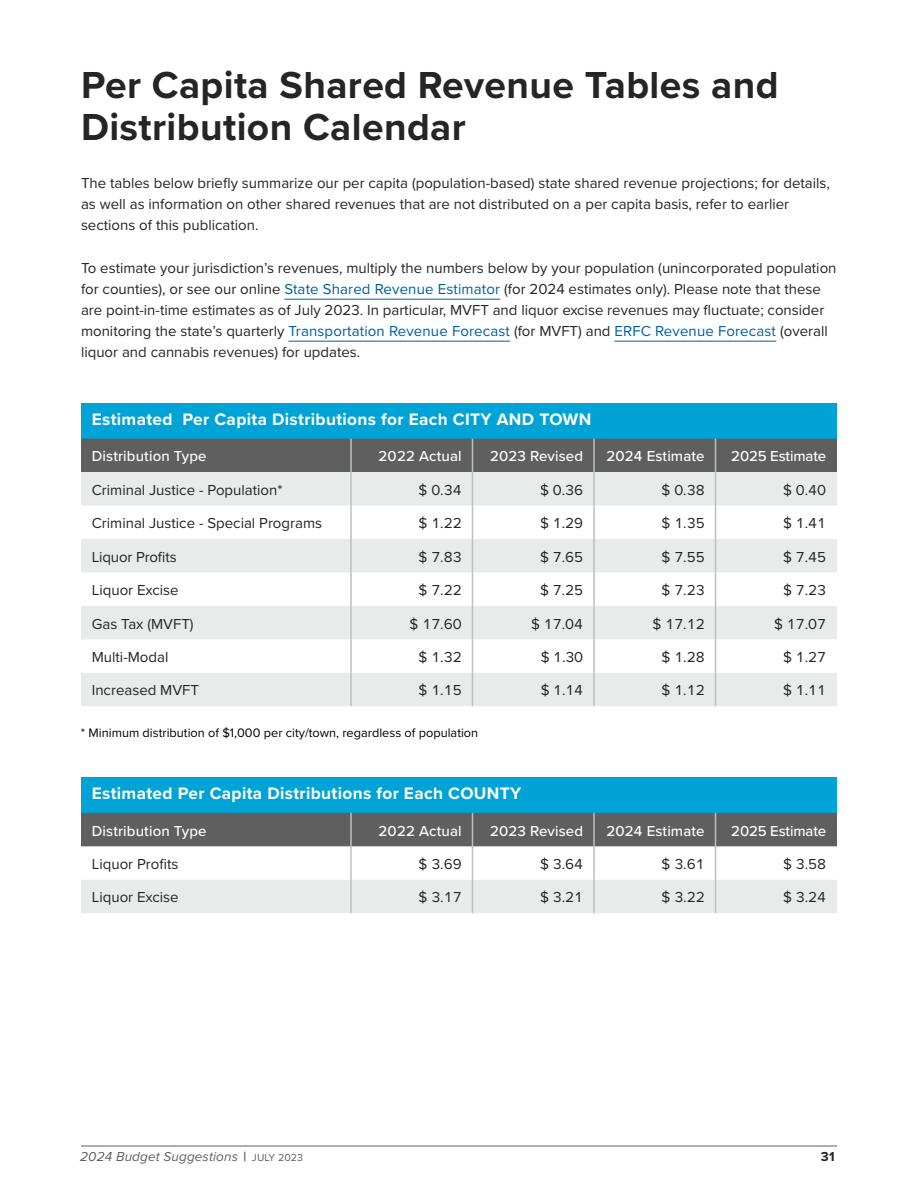
<style>
.page{position:relative;width:918px;height:1188px;background:#fff}
.page>*{position:absolute;margin:0;border:0;box-sizing:border-box;transform-origin:0 0}
.t1{font:700 39px/42px "Proxima Nova";letter-spacing:.01em;color:#252525}
.Table_heading{font:700 17.25px "Proxima Nova";letter-spacing:.02em;color:#fff}
.Body_Text{font:15px/21px "Proxima Nova";color:#252525}
.t2{font:500 15px "Proxima Nova";letter-spacing:.01em;color:#fff}
.t3{font:500 15px "Proxima Nova";letter-spacing:-.01em;color:#fff}
.t4{font:italic 13.5px "Proxima Nova";letter-spacing:.01em;color:#5f5f5f}
.t5{font:700 13.5px "Proxima Nova";color:#252525}
.Footnotes{font:12.75px "Proxima Nova";color:#000}
.s1{color:#005ea2}
.s2{font-weight:700;font-style:normal}
.s3{font-style:normal;font-size:10.5px}
</style>
<div class="page">
<hr style="left:81px;top:1146px;width:756px;height:1px;background:#5f5f5f">
<hr style="left:284px;top:299px;width:216px;height:1px;background:#005ea2">
<hr style="left:288px;top:341px;width:222px;height:1px;background:#005ea2">
<hr style="left:614px;top:341px;width:162px;height:1px;background:#005ea2">
<div style="left:81px;top:403px;width:756px;height:36px;background:#00a3d6"></div>
<div style="left:81px;top:439px;width:756px;height:33px;background:#5f5f5f"></div>
<svg style="left:81px;top:472px;width:756px;height:234px;fill:#e9eaea"></svg>
<hr style="left:350px;top:439px;width:2px;height:33px;background:#bdbfc2">
<hr style="left:472px;top:439px;width:1px;height:33px;background:#bdbfc2">
<hr style="left:593px;top:439px;width:2px;height:33px;background:#bdbfc2">
<hr style="left:715px;top:439px;width:1px;height:33px;background:#bdbfc2">
<hr style="left:350px;top:472px;width:2px;height:34px;background:#bdbfc2">
<hr style="left:472px;top:472px;width:1px;height:34px;background:#bdbfc2">
<hr style="left:593px;top:472px;width:2px;height:34px;background:#bdbfc2">
<hr style="left:715px;top:472px;width:1px;height:34px;background:#bdbfc2">
<hr style="left:350px;top:506px;width:2px;height:33px;background:#bdbfc2">
<hr style="left:472px;top:506px;width:1px;height:33px;background:#bdbfc2">
<hr style="left:593px;top:506px;width:2px;height:33px;background:#bdbfc2">
<hr style="left:715px;top:506px;width:1px;height:33px;background:#bdbfc2">
<hr style="left:350px;top:539px;width:2px;height:33px;background:#bdbfc2">
<hr style="left:472px;top:539px;width:1px;height:33px;background:#bdbfc2">
<hr style="left:593px;top:539px;width:2px;height:33px;background:#bdbfc2">
<hr style="left:715px;top:539px;width:1px;height:33px;background:#bdbfc2">
<hr style="left:350px;top:572px;width:2px;height:34px;background:#bdbfc2">
<hr style="left:472px;top:572px;width:1px;height:34px;background:#bdbfc2">
<hr style="left:593px;top:572px;width:2px;height:34px;background:#bdbfc2">
<hr style="left:715px;top:572px;width:1px;height:34px;background:#bdbfc2">
<hr style="left:350px;top:606px;width:2px;height:33px;background:#bdbfc2">
<hr style="left:472px;top:606px;width:1px;height:33px;background:#bdbfc2">
<hr style="left:593px;top:606px;width:2px;height:33px;background:#bdbfc2">
<hr style="left:715px;top:606px;width:1px;height:33px;background:#bdbfc2">
<hr style="left:350px;top:639px;width:2px;height:34px;background:#bdbfc2">
<hr style="left:472px;top:639px;width:1px;height:34px;background:#bdbfc2">
<hr style="left:593px;top:639px;width:2px;height:34px;background:#bdbfc2">
<hr style="left:715px;top:639px;width:1px;height:34px;background:#bdbfc2">
<hr style="left:350px;top:673px;width:2px;height:33px;background:#bdbfc2">
<hr style="left:472px;top:673px;width:1px;height:33px;background:#bdbfc2">
<hr style="left:593px;top:673px;width:2px;height:33px;background:#bdbfc2">
<hr style="left:715px;top:673px;width:1px;height:33px;background:#bdbfc2">
<div style="left:81px;top:778px;width:756px;height:35px;background:#00a3d6"></div>
<div style="left:81px;top:813px;width:756px;height:33px;background:#5f5f5f"></div>
<div style="left:81px;top:880px;width:756px;height:33px;background:#e9eaea"></div>
<hr style="left:350px;top:813px;width:2px;height:33px;background:#bdbfc2">
<hr style="left:472px;top:813px;width:1px;height:33px;background:#bdbfc2">
<hr style="left:593px;top:813px;width:2px;height:33px;background:#bdbfc2">
<hr style="left:715px;top:813px;width:1px;height:33px;background:#bdbfc2">
<hr style="left:350px;top:846px;width:2px;height:34px;background:#bdbfc2">
<hr style="left:472px;top:846px;width:1px;height:34px;background:#bdbfc2">
<hr style="left:593px;top:846px;width:2px;height:34px;background:#bdbfc2">
<hr style="left:715px;top:846px;width:1px;height:34px;background:#bdbfc2">
<hr style="left:350px;top:880px;width:2px;height:33px;background:#bdbfc2">
<hr style="left:472px;top:880px;width:1px;height:33px;background:#bdbfc2">
<hr style="left:593px;top:880px;width:2px;height:33px;background:#bdbfc2">
<hr style="left:715px;top:880px;width:1px;height:33px;background:#bdbfc2">
<h1 class="t1" style="left:81px;top:63px;width:699px">Per Capita Shared Revenue Tables and<br>Distribution Calendar</h1>
<p class="Body_Text" style="left:81px;top:172px;width:751px">The tables below briefly summarize our per capita (population-based) state shared revenue projections; for details, as well as information on other shared revenues that are not distributed on a per capita basis, refer to earlier sections of this publication.</p>
<p class="Body_Text" style="left:81px;top:257px;width:757px">To estimate your jurisdiction’s revenues, multiply the numbers below by your population (unincorporated population for counties), or see our online <span class="s1">State Shared Revenue Estimator</span> (for 2024 estimates only). Please note that these are point-in-time estimates as of July 2023. In particular, MVFT and liquor excise revenues may fluctuate; consider monitoring the state’s quarterly <span class="s1">Transportation Revenue Forecast</span> (for MVFT) and <span class="s1">ERFC Revenue Forecast</span> (overall liquor and cannabis revenues) for updates.</p>
<p class="Table_heading" style="left:92px;top:406px;width:501px">Estimated Per Capita Distributions for Each CITY AND TOWN</p>
<p class="t2" style="left:92px;top:445px;width:116px">Distribution Type</p>
<p class="t2" style="left:379px;top:445px;width:85px">2022 Actual</p>
<p class="t2" style="left:490px;top:445px;width:95px">2023 Revised</p>
<p class="t2" style="left:607px;top:445px;width:100px">2024 Estimate</p>
<p class="t3" style="left:731px;top:445px;width:96px">2025 Estimate</p>
<p class="Body_Text" style="left:92px;top:479px;width:192px">Criminal Justice - Population*</p>
<p class="Body_Text" style="left:419px;top:479px;width:45px">$ 0.34</p>
<p class="Body_Text" style="left:540px;top:479px;width:45px">$ 0.36</p>
<p class="Body_Text" style="left:662px;top:479px;width:45px">$ 0.38</p>
<p class="Body_Text" style="left:783px;top:479px;width:45px">$ 0.40</p>
<p class="Body_Text" style="left:92px;top:512px;width:232px">Criminal Justice - Special Programs</p>
<p class="Body_Text" style="left:419px;top:512px;width:45px">$ 1.22</p>
<p class="Body_Text" style="left:540px;top:512px;width:45px">$ 1.29</p>
<p class="Body_Text" style="left:662px;top:512px;width:45px">$ 1.35</p>
<p class="Body_Text" style="left:783px;top:512px;width:45px">$ 1.41</p>
<p class="Body_Text" style="left:92px;top:545px;width:86px">Liquor Profits</p>
<p class="Body_Text" style="left:419px;top:545px;width:45px">$ 7.83</p>
<p class="Body_Text" style="left:540px;top:545px;width:45px">$ 7.65</p>
<p class="Body_Text" style="left:662px;top:545px;width:45px">$ 7.55</p>
<p class="Body_Text" style="left:783px;top:545px;width:45px">$ 7.45</p>
<p class="Body_Text" style="left:92px;top:579px;width:88px">Liquor Excise</p>
<p class="Body_Text" style="left:419px;top:579px;width:45px">$ 7.22</p>
<p class="Body_Text" style="left:540px;top:579px;width:45px">$ 7.25</p>
<p class="Body_Text" style="left:662px;top:579px;width:45px">$ 7.23</p>
<p class="Body_Text" style="left:783px;top:579px;width:45px">$ 7.23</p>
<p class="Body_Text" style="left:92px;top:612px;width:103px">Gas Tax (MVFT)</p>
<p class="Body_Text" style="left:410px;top:612px;width:54px">$ 17.60</p>
<p class="Body_Text" style="left:531px;top:612px;width:54px">$ 17.04</p>
<p class="Body_Text" style="left:653px;top:612px;width:54px">$ 17.12</p>
<p class="Body_Text" style="left:774px;top:612px;width:54px">$ 17.07</p>
<p class="Body_Text" style="left:92px;top:646px;width:78px">Multi-Modal</p>
<p class="Body_Text" style="left:419px;top:646px;width:45px">$ 1.32</p>
<p class="Body_Text" style="left:541px;top:646px;width:44px">$ 1.30</p>
<p class="Body_Text" style="left:662px;top:646px;width:45px">$ 1.28</p>
<p class="Body_Text" style="left:783px;top:646px;width:45px">$ 1.27</p>
<p class="Body_Text" style="left:92px;top:679px;width:109px">Increased MVFT</p>
<p class="Body_Text" style="left:419px;top:679px;width:45px">$ 1.15</p>
<p class="Body_Text" style="left:541px;top:679px;width:44px">$ 1.14</p>
<p class="Body_Text" style="left:662px;top:679px;width:45px">$ 1.12</p>
<p class="Body_Text" style="left:783px;top:679px;width:45px">$ 1.11</p>
<p class="Footnotes" style="left:81px;top:723px;width:399px">* Minimum distribution of $1,000 per city/town, regardless of population</p>
<p class="Table_heading" style="left:92px;top:780px;width:431px">Estimated Per Capita Distributions for Each COUNTY</p>
<p class="t2" style="left:92px;top:819px;width:116px">Distribution Type</p>
<p class="t2" style="left:379px;top:819px;width:85px">2022 Actual</p>
<p class="t2" style="left:490px;top:819px;width:95px">2023 Revised</p>
<p class="t2" style="left:607px;top:819px;width:100px">2024 Estimate</p>
<p class="t3" style="left:731px;top:819px;width:96px">2025 Estimate</p>
<p class="Body_Text" style="left:92px;top:853px;width:88px">Liquor Profits</p>
<p class="Body_Text" style="left:419px;top:853px;width:45px">$ 3.69</p>
<p class="Body_Text" style="left:540px;top:853px;width:45px">$ 3.64</p>
<p class="Body_Text" style="left:662px;top:853px;width:45px">$ 3.61</p>
<p class="Body_Text" style="left:783px;top:853px;width:45px">$ 3.58</p>
<p class="Body_Text" style="left:92px;top:886px;width:88px">Liquor Excise</p>
<p class="Body_Text" style="left:419px;top:886px;width:45px">$ 3.17</p>
<p class="Body_Text" style="left:540px;top:886px;width:45px">$ 3.21</p>
<p class="Body_Text" style="left:662px;top:886px;width:45px">$ 3.22</p>
<p class="Body_Text" style="left:783px;top:886px;width:45px">$ 3.24</p>
<p class="t4" style="left:80px;top:1146px;width:224px">2024 Budget Suggestions <span class="s2">|</span> <span class="s3">JULY 2023</span></p>
<p class="t5" style="left:821px;top:1147px;width:15px">31</p>
</div>
